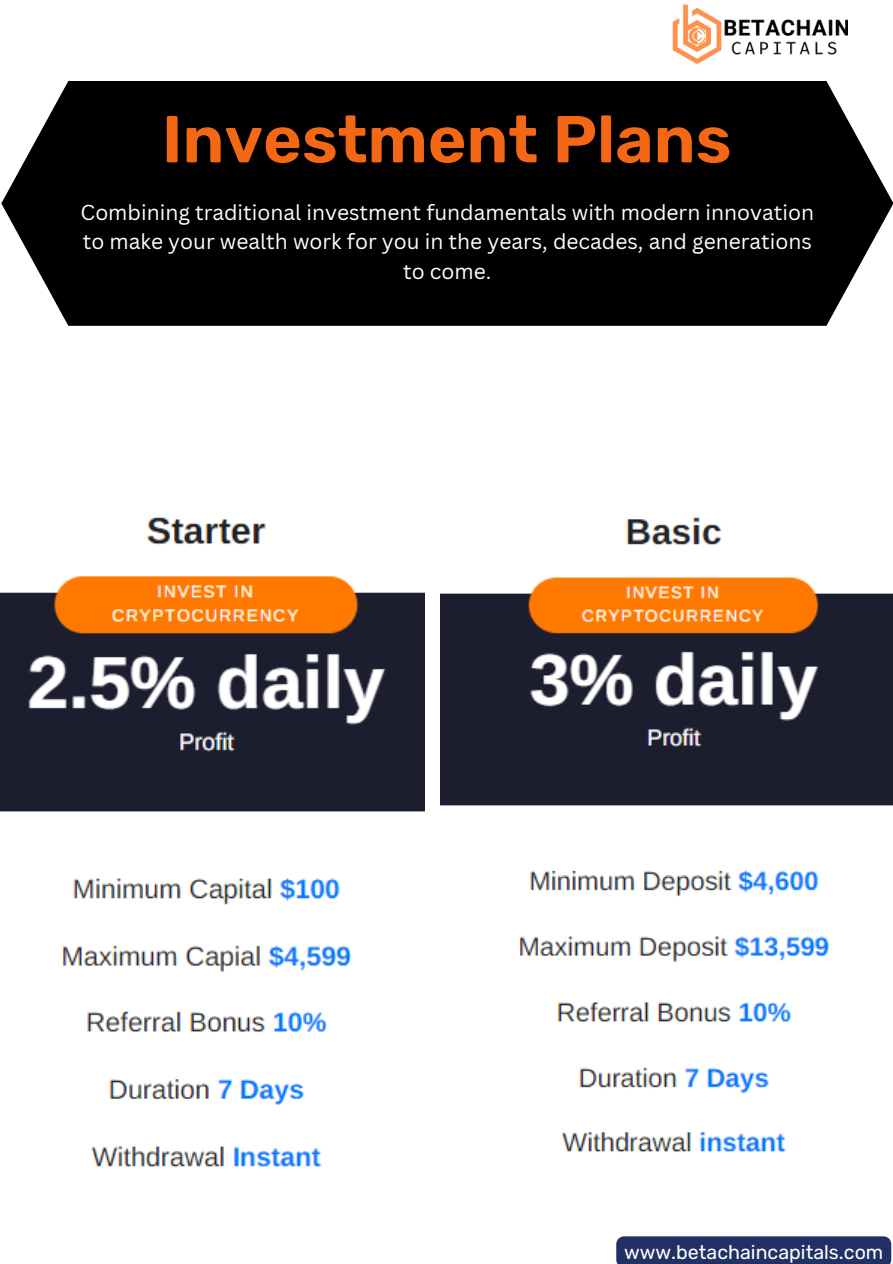
<style>
.page{position:relative;width:893px;height:1264px;background:#fff}
.page>*{position:absolute;margin:0;border:0;box-sizing:border-box;transform-origin:0 0}
.t1{font:600 66.15px "Rubik";color:#f36715}
.t2{font:21px/29.2px "Canva Sans";color:#fff;text-align:center}
.t3{font:19.65px "Rubik";color:#fff}
</style>
<div class="page">
<svg style="left:1px;top:81px;width:891px;height:245px;background:#131313"></svg>
<img style="left:672px;top:4px;width:175px;height:61px">
<img style="left:0;top:517px;width:424px;height:650px">
<img style="left:440px;top:517px;width:452px;height:636px">
<div style="left:616px;top:1236px;width:275px;height:27px;background:#213166"></div>
<p class="t1" style="left:162px;top:100px;width:571px">Investment Plans</p>
<p class="t2" style="left:81px;top:197px;width:735px">Combining traditional investment fundamentals with modern innovation to make your wealth work for you in the years, decades, and generations to come.</p>
<p class="t3" style="left:624px;top:1240px;width:261px">www.betachaincapitals.com</p>
</div>
